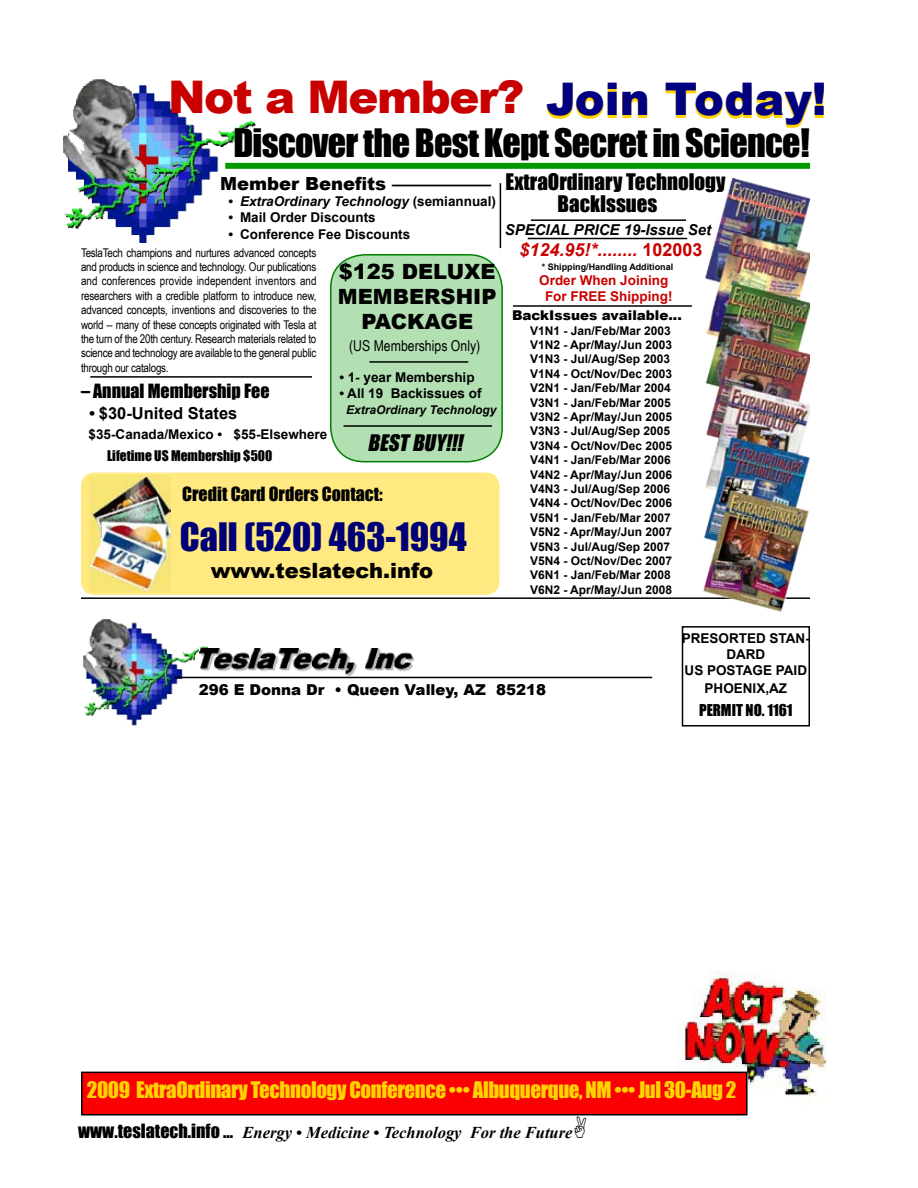
<style>
.page{position:relative;width:918px;height:1188px;background:#fff}
.page>*{position:absolute;margin:0;border:0;box-sizing:border-box;transform-origin:0 0}
.t1{font:900 45px "Arial";letter-spacing:-.03em;color:#c80000}
.t2{font:36px "Impact";letter-spacing:-.02em;color:#000}
.t3{font:36px "Impact";color:#000076}
.t4{font:21px "Impact";letter-spacing:-.02em;color:#ffd200}
.t5{font:900 21px "Arial";color:#000}
.t6{font:21px "Impact";color:#000}
.t7{font:italic 21px "Impact";color:#000}
.t8{font:18px "Impact";color:#000}
.t9{font:900 18px "Arial";color:#000}
.t10{font:italic 700 18px "Arial";color:#c80000}
.t11{font:italic 700 16.5px "Times New Roman";color:#000}
.t12{font:16.5px "Arial Narrow";color:#000}
.t13{font:700 16.5px "Arial";color:#000}
.t14{font:16.5px "Times New Roman";color:#000}
.t15{font:900 15px "Arial";color:#000}
.t16{font:italic 700 15px "Arial";color:#000}
.t17{font:15px "Arial Narrow";color:#000}
.t18{font:15px "Impact";color:#000}
.t19{font:700 13.5px/16.2px "Arial";color:#000;text-align:center}
.t20{font:italic 700 13.5px "Arial";color:#000}
.t21{font:700 13.5px/16.2px "Arial";color:#c80000;text-align:center}
.t22{font:13.5px "Impact";color:#000}
.t23{font:900 13.5px "Arial";color:#000}
.t24{font:12px/14.4px "Arial Narrow";letter-spacing:-.02em;color:#000;text-align:justify}
.t25{font:700 12px/14.4px "Arial";color:#000}
.t26{font:italic 700 12px "Arial";color:#000}
.t27{font:700 9px "Arial";color:#000}
.s1{color:#ffd200}
.s2{font-style:normal}
.s3{font-style:italic}
.s4{font-family:"Impact";font-weight:400;font-style:normal;font-size:18px}
</style>
<div class="page">
<div style="left:81px;top:473px;width:419px;height:122px;background:#ffe980;border-radius:14px"></div>
<img style="left:83px;top:619px;width:125px;height:107px">
<div style="left:682px;top:626px;width:128px;height:101px;border:2px solid #000"></div>
<hr style="left:175px;top:677px;width:477px;height:1px;background:#000">
<img style="left:200px;top:649px;width:213px;height:27px">
<hr style="left:81px;top:597px;width:729px;height:2px;background:#000">
<img style="left:63px;top:79px;width:194px;height:164px">
<div style="left:225px;top:163px;width:585px;height:6px;background:#090"></div>
<img style="left:677px;top:972px;width:150px;height:129px">
<div style="left:82px;top:1072px;width:665px;height:43px;background:#fb0003"></div>
<div style="left:81px;top:1072px;width:667px;height:43px;border:2px solid #000"></div>
<img style="left:698px;top:178px;width:112px;height:434px">
<hr style="left:500px;top:183px;width:1px;height:65px;background:#000">
<img style="left:89px;top:476px;width:82px;height:116px">
<hr style="left:531px;top:219px;width:155px;height:2px;background:#000">
<hr style="left:528px;top:238px;width:159px;height:1px;background:#000">
<hr style="left:513px;top:305px;width:179px;height:2px;background:#000">
<div style="left:331px;top:255px;width:171px;height:207px;background:#b3e0b3;border-radius:34px"></div>
<div style="left:330px;top:254px;width:173px;height:208px;border:2px solid #008100;border-radius:34px"></div>
<hr style="left:370px;top:361px;width:98px;height:2px;background:#000">
<hr style="left:90px;top:376px;width:222px;height:2px;background:#000">
<hr style="left:344px;top:425px;width:148px;height:2px;background:#000">
<h1 class="t1" style="left:168px;top:64px;width:660px">Not a Member? <span class="s1">Join Today!</span></h1>
<h2 class="t2" style="left:233px;top:115px;width:578px">Discover the Best Kept Secret in Science!</h2>
<h3 class="t6" style="left:506px;top:166px;width:221px">ExtraOrdinary Technology</h3>
<p class="t16" style="left:505px;top:220px;width:208px">SPECIAL PRICE 19-Issue Set</p>
<p class="t21" style="left:539px;top:272px;width:135px">Order When Joining<br>For FREE Shipping!</p>
<p class="t23" style="left:512px;top:306px;width:171px">BackIssues available...</p>
<p class="t25" style="left:530px;top:324px;width:144px">V1N1 - Jan/Feb/Mar 2003<br>V1N2 - Apr/May/Jun 2003<br>V1N3 - Jul/Aug/Sep 2003<br>V1N4 - Oct/Nov/Dec 2003<br>V2N1 - Jan/Feb/Mar 2004<br>V3N1 - Jan/Feb/Mar 2005<br>V3N2 - Apr/May/Jun 2005<br>V3N3 - Jul/Aug/Sep 2005<br>V3N4 - Oct/Nov/Dec 2005<br>V4N1 - Jan/Feb/Mar 2006<br>V4N2 - Apr/May/Jun 2006<br>V4N3 - Jul/Aug/Sep 2006<br>V4N4 - Oct/Nov/Dec 2006<br>V5N1 - Jan/Feb/Mar 2007<br>V5N2 - Apr/May/Jun 2007<br>V5N3 - Jul/Aug/Sep 2007<br>V5N4 - Oct/Nov/Dec 2007<br>V6N1 - Jan/Feb/Mar 2008<br>V6N2 - Apr/May/Jun 2008</p>
<h3 class="t9" style="left:220px;top:170px;width:273px">Member Benefits –––––––––––</h3>
<p class="t20" style="left:228px;top:193px;width:270px">• ExtraOrdinary Technology <span class="s2">(semiannual)</span></p>
<p class="t19" style="left:228px;top:210px;width:150px"><span class="s3">•</span> Mail Order Discounts</p>
<p class="t19" style="left:228px;top:226px;width:184px"><span class="s3">•</span> Conference Fee Discounts</p>
<h3 class="t6" style="left:557px;top:188px;width:102px">BackIssues</h3>
<p class="t24" style="left:81px;top:245px;width:237px">TeslaTech champions and nurtures advanced concepts and products in science and technology. Our publications and conferences provide independent inventors and researchers with a credible platform to introduce new, advanced concepts, inventions and discoveries to the world -- many of these concepts originated with Tesla at the turn of the 20th century. Research materials related to science and technology are available to the general public through our catalogs.</p>
<h3 class="t10" style="left:519px;top:238px;width:185px">$124.95!*........ <span class="s2">102003</span></h3>
<h3 class="t5" style="left:339px;top:256px;width:156px">$125 DELUXE</h3>
<h3 class="t5" style="left:338px;top:281px;width:160px">MEMBERSHIP</h3>
<h3 class="t5" style="left:361px;top:306px;width:96px">PACKAGE</h3>
<p class="t17" style="left:349px;top:334px;width:133px">(US Memberships Only)</p>
<p class="t19" style="left:339px;top:369px;width:137px">• 1- year Membership</p>
<p class="t19" style="left:339px;top:386px;width:144px">• All 19 Backissues of</p>
<p class="t26" style="left:346px;top:402px;width:152px">ExtraOrdinary Technology</p>
<p class="t27" style="left:542px;top:261px;width:133px">* Shipping/Handling Additional</p>
<h3 class="t8" style="left:81px;top:377px;width:190px">– Annual Membership Fee</h3>
<h3 class="t13" style="left:89px;top:403px;width:150px"><span class="s3">•</span> $30-United States</h3>
<p class="t19" style="left:89px;top:427px;width:240px">$35-Canada/Mexico • $55-Elsewhere</p>
<h3 class="t7" style="left:367px;top:426px;width:102px">BESTBUY!!!</h3>
<p class="t22" style="left:107px;top:445px;width:167px">Lifetime US Membership $500</p>
<h3 class="t8" style="left:182px;top:480px;width:202px">Credit Card Orders Contact:</h3>
<h2 class="t3" style="left:180px;top:509px;width:288px">Call (520) 463-1994</h2>
<h3 class="t5" style="left:211px;top:555px;width:224px">www.teslatech.info</h3>
<p class="t15" style="left:199px;top:678px;width:349px">296 E Donna Dr • Queen Valley, AZ 85218</p>
<p class="t19" style="left:682px;top:630px;width:130px">PRESORTED STAN-<br>DARD<br>US POSTAGE PAID</p>
<p class="t19" style="left:705px;top:681px;width:84px">PHOENIX,AZ</p>
<p class="t18" style="left:699px;top:699px;width:16px">Permit</p>
<p class="t18" style="left:746px;top:699px;width:49px">No. 1161</p>
<h3 class="t4" style="left:87px;top:1074px;width:651px">2009 ExtraOrdinary Technology Conference ••• Albuquerque, NM ••• Jul 30-Aug 2</h3>
<h3 class="t11" style="left:78px;top:1121px;width:496px"><span class="s4">www.teslatech.info ...</span> Energy • Medicine • Technology For the Future</h3>
<h3 class="t14" style="left:90px;top:1126px;width:18px">16</h3>
<h3 class="t12" style="left:227px;top:1125px;width:448px">TeslaTech • 296 E Donna Dr • Queen Valley, AZ 85218 • (520) 463-1994</h3>
</div>
